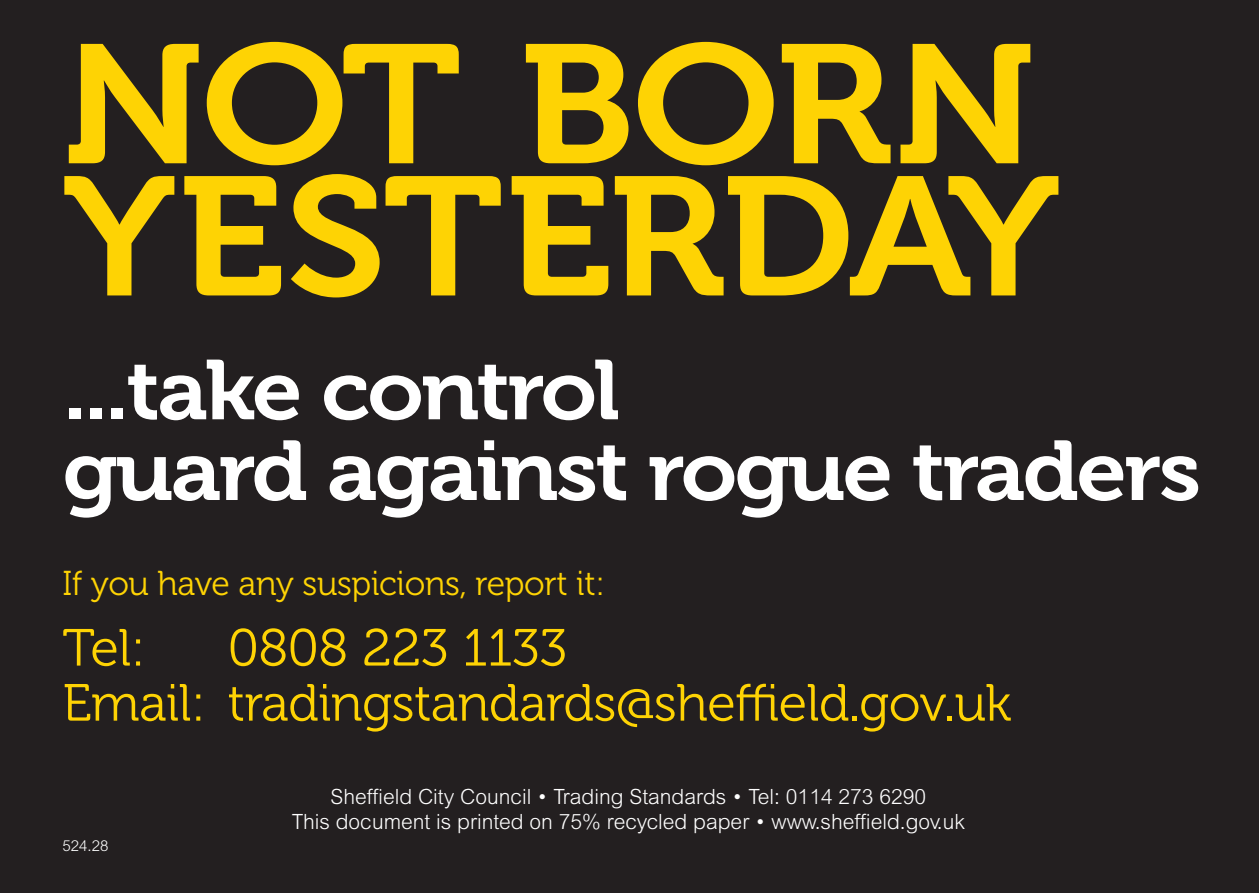
<style>
.page{position:relative;width:1259px;height:893px;background:#fff}
.page>*{position:absolute;margin:0;border:0;box-sizing:border-box;transform-origin:0 0}
.t1{font:168px/132px "Museo 700";letter-spacing:-.02em;color:#fed304;scale:1.1 1}
.t2{font:84px/80.7px "Museo 700";letter-spacing:-.03em;color:#fff;scale:1.08 1}
.t3{font:52.2px/54.9px "Museo 300";letter-spacing:-.01em;color:#fed304}
.t4{font:34.5px "Museo 300";letter-spacing:-.01em;color:#fed304}
.t5{font:300 21px/25.2px "Arial";color:#fff;text-align:center}
.t6{font:300 15px "Arial";color:#fff}
</style>
<div class="page">
<div style="left:0;top:0;width:1258px;height:892px;background:#231f20"></div>
<h1 class="t1" style="left:62px;top:41px;width:908px">NOT BORN<br>YESTERDAY</h1>
<h2 class="t2" style="left:62px;top:351px;width:1055px">...take control<br>guard against rogue traders</h2>
<h3 class="t4" style="left:62px;top:564px;width:544px">If you have any suspicions, report it:</h3>
<h3 class="t3" style="left:62px;top:621px;width:84px">Tel:</h3>
<h3 class="t3" style="left:62px;top:621px;width:950px;text-indent:165px">0808 223 1133<br>Email: tradingstandards@shefeld.gov.uk</h3>
<p class="t6" style="left:62px;top:836px;width:47px">524.28</p>
<p class="t5" style="left:292px;top:783px;width:674px">Sheffeld City Council • Trading Standards • Tel: 0114 273 6290<br>This document is printed on 75% recycled paper • www.sheffeld.gov.uk</p>
</div>
